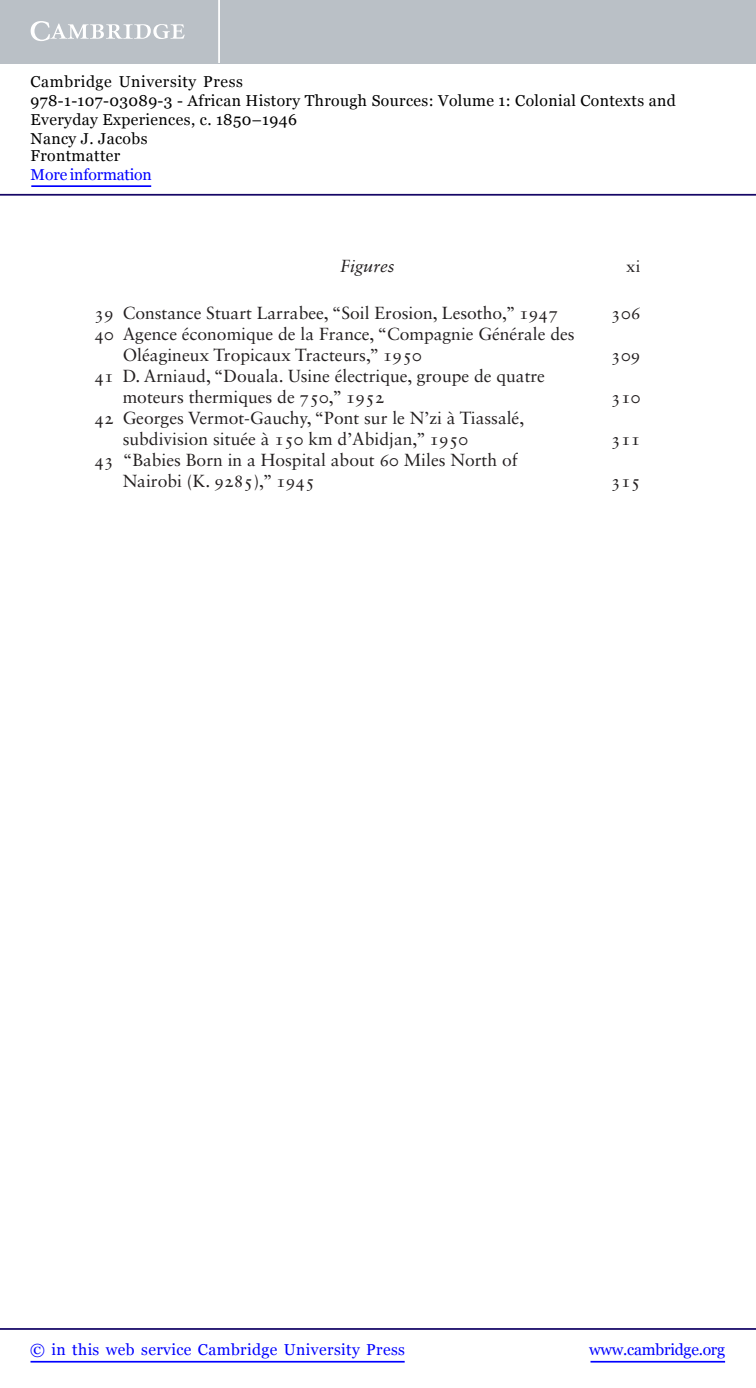
<style>
.page{position:relative;width:756px;height:1388px;background:#fff}
.page>*{position:absolute;margin:0;border:0;box-sizing:border-box;transform-origin:0 0}
.t1{font:17.5px/21px "Sabon LT Std";color:#231f20}
.t2{font:italic 17.5px "Sabon LT Std";color:#231f20}
.t3{font:16.62px "Sabon LT Std";color:#231f20}
.t4{font:15.75px/18.6px "Georgia";letter-spacing:.025em;color:#000}
.t5{font:15.75px "Georgia";letter-spacing:.025em;color:#00f}
.t6{font:15.75px "Georgia";letter-spacing:-.015em;color:#00f}
.t7{font:15.75px "Georgia";letter-spacing:-.01em;color:#00f}
</style>
<div class="page">
<hr style="left:591px;top:1361px;width:134px;height:1px;background:#00f">
<hr style="left:0;top:1328px;width:756px;height:2px;background:#150666">
<hr style="left:31px;top:1361px;width:374px;height:1px;background:#00f">
<div style="left:0;top:0;width:756px;height:63px;background:#bac0c6"></div>
<svg style="left:31px;top:21px;width:154px;height:20px"></svg>
<hr style="left:218px;top:0;width:2px;height:63px;background:#fff">
<hr style="left:0;top:194px;width:756px;height:2px;background:#150666">
<hr style="left:31px;top:185px;width:120px;height:2px;background:#00f">
<p class="t4" style="left:31px;top:73px;width:647px">Cambridge University Press<br>978-1-107-03089-3 - African History Through Sources: Volume 1: Colonial Contexts and Everyday Experiences, c. 1850–1946<br>Nancy J. Jacobs<br>Frontmatter</p>
<p class="t7" style="left:31px;top:165px;width:123px">More information</p>
<p class="t2" style="left:340px;top:259px;width:56px">Figures</p>
<p class="t3" style="left:626px;top:259px;width:16px">xi</p>
<p class="t1" style="left:94px;top:304px;width:465px">39 Constance Stuart Larrabee, “Soil Erosion, Lesotho,” 1947</p>
<p class="t1" style="left:611px;top:304px;width:31px">306</p>
<p class="t1" style="left:123px;top:325px;width:454px;text-indent:-28px">40 Agence é conomique de la France, “Compagnie G é n é rale des<br>Ol é agineux Tropicaux Tracteurs,” 1950</p>
<p class="t1" style="left:611px;top:346px;width:31px">309</p>
<p class="t1" style="left:123px;top:367px;width:424px;text-indent:-28px">41 D. Arniaud, “Douala. Usine é lectrique, groupe de quatre moteurs thermiques de 750,” 1952</p>
<p class="t1" style="left:123px;top:409px;width:403px;text-indent:-28px">42 Georges Vermot-Gauchy, “Pont sur le N’zi à Tiassal é , subdivision situ é e à 150 km d’Abidjan,” 1950</p>
<p class="t1" style="left:123px;top:451px;width:396px;text-indent:-28px">43 “Babies Born in a Hospital about 60 Miles North of<br>Nairobi (K. 9285),” 1945</p>
<p class="t1" style="left:611px;top:388px;width:31px">310</p>
<p class="t1" style="left:611px;top:430px;width:31px">311</p>
<p class="t1" style="left:611px;top:472px;width:31px">315</p>
<p class="t5" style="left:30px;top:1339px;width:376px">© in this web service Cambridge University Press</p>
<p class="t6" style="left:589px;top:1339px;width:137px">www.cambridge.org</p>
</div>
